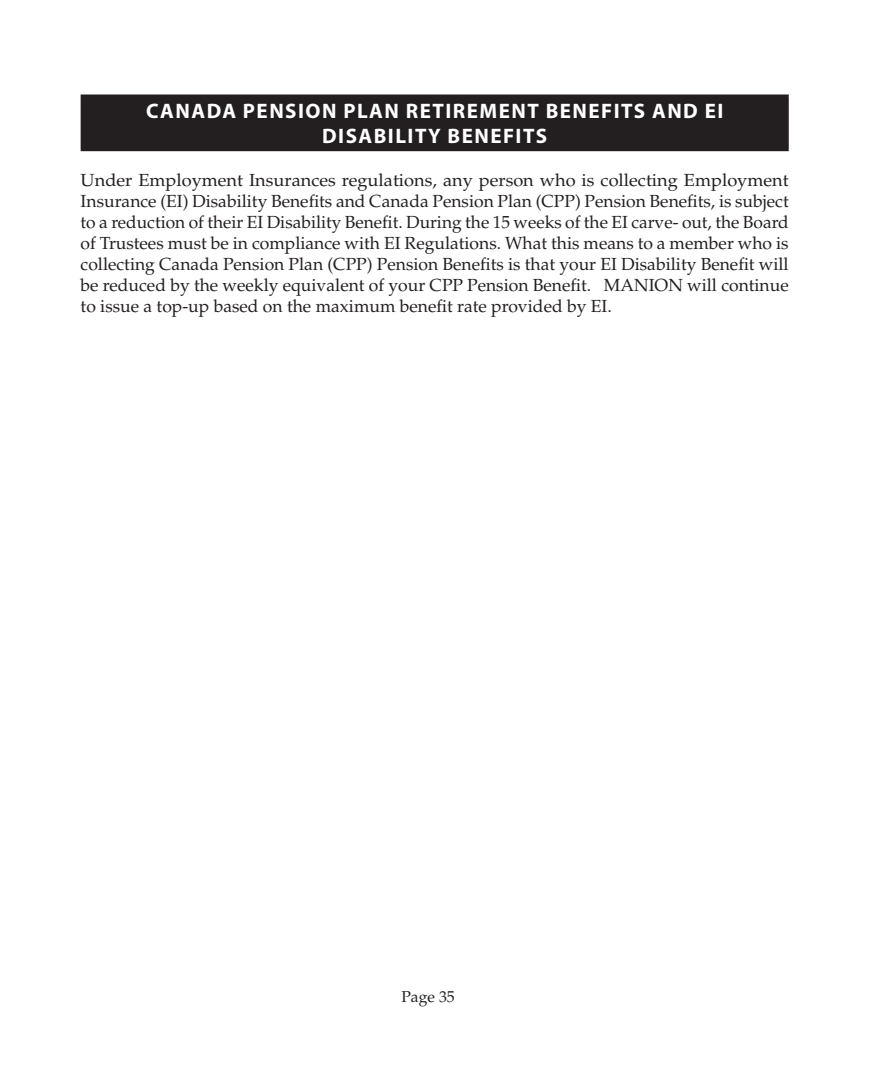
<style>
.page{position:relative;width:882px;height:1071px;background:#fff}
.page>*{position:absolute;margin:0;border:0;box-sizing:border-box;transform-origin:0 0}
.Titre{font:700 21px/25.2px "Myriad Pro";letter-spacing:.07em;color:#fff;text-align:center}
.t1{font:17.5px/21px "Palatino LT Std";color:#231f20;text-align:justify;scale:1.04 1}
.t2{font:15.75px "Palatino LT Std";color:#231f20}
</style>
<div class="page">
<div style="left:82px;top:95px;width:706px;height:55px;background:#231f20"></div>
<hr style="left:81px;top:94px;width:708px;height:2px;background:#231f20">
<hr style="left:81px;top:96px;width:1px;height:53px;background:#231f20">
<hr style="left:787px;top:96px;width:2px;height:53px;background:#231f20">
<hr style="left:81px;top:149px;width:708px;height:2px;background:#231f20">
<p class="Titre" style="left:146px;top:98px;width:579px">CANADA PENSION PLAN RETIREMENT BENEFITS AND EI<br>DISABILITY BENEFITS</p>
<p class="t1" style="left:81px;top:170px;width:683px">Under Employment Insurances regulations, any person who is collecting Employment Insurance (EI) Disability Benefits and Canada Pension Plan (CPP) Pension Benefits, is subject to a reduction of their EI Disability Benefit. During the 15 weeks of the EI carve- out, the Board of Trustees must be in compliance with EI Regulations. What this means to a member who is collecting Canada Pension Plan (CPP) Pension Benefits is that your EI Disability Benefit will be reduced by the weekly equivalent of your CPP Pension Benefit. MANION will continue to issue a top-up based on the maximum benefit rate provided by EI.</p>
<p class="t2" style="left:401px;top:987px;width:55px">Page 35</p>
</div>
